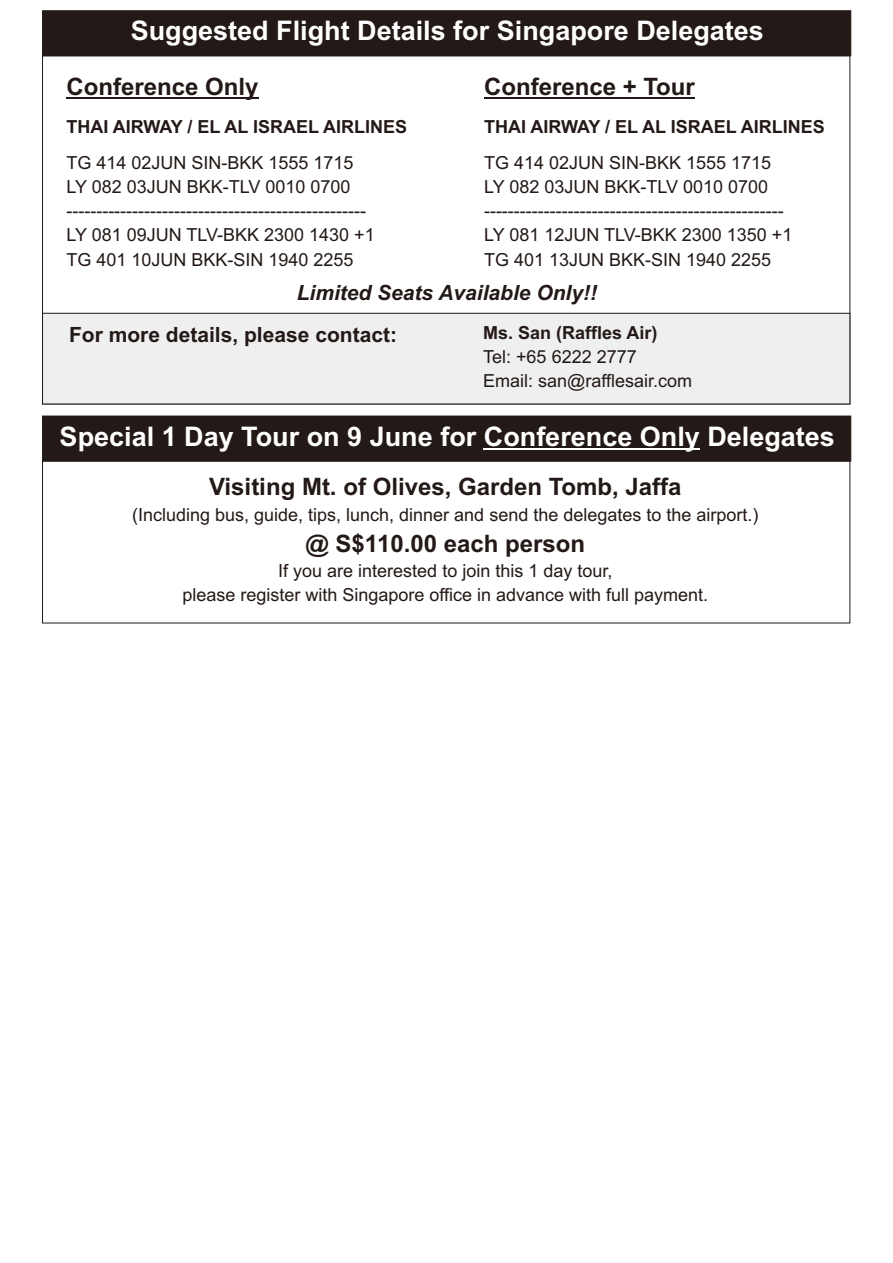
<style>
.page{position:relative;width:893px;height:1263px;background:#fff}
.page>*{position:absolute;margin:0;border:0;box-sizing:border-box;transform-origin:0 0}
.t1{font:700 27px "Arial";color:#fff}
.t2{font:700 24px "Arial";color:#231916}
.t3{font:700 21px "Arial";color:#231916}
.t4{font:italic 700 21px "Arial";color:#231916}
.t5{font:18px/24.2px "Arial";color:#231916}
.t6{font:700 18px "Arial";color:#231916}
</style>
<div class="page">
<div style="left:42px;top:461px;width:808px;height:162px;border:1px solid #231916"></div>
<div style="left:42px;top:10px;width:809px;height:46px;background:#231916"></div>
<hr style="left:66px;top:97px;width:192px;height:1px;background:#231916">
<hr style="left:484px;top:97px;width:211px;height:1px;background:#231916">
<div style="left:42px;top:313px;width:808px;height:91px;background:#efeff0"></div>
<div style="left:42px;top:416px;width:809px;height:45px;background:#231916"></div>
<hr style="left:484px;top:448px;width:216px;height:1px;background:#fff">
<h1 class="t1" style="left:131px;top:21px;width:635px">Suggested Flight Details for Singapore Delegates</h1>
<h2 class="t2" style="left:66px;top:78px;width:194px">Conference Only</h2>
<p class="t6" style="left:66px;top:120px;width:342px">THAI AIRWAY / EL AL ISRAEL AIRLINES</p>
<p class="t5" style="left:66px;top:152px;width:310px">TG 414 02JUN SIN-BKK 1555 1715<br>LY 082 03JUN BKK-TLV 0010 0700 -------------------------------------------------- LY 081 09JUN TLV-BKK 2300 1430 +1<br>TG 401 10JUN BKK-SIN 1940 2255</p>
<h2 class="t2" style="left:484px;top:78px;width:212px">Conference + Tour</h2>
<p class="t6" style="left:484px;top:120px;width:342px">THAI AIRWAY / EL AL ISRAEL AIRLINES</p>
<p class="t5" style="left:484px;top:152px;width:310px">TG 414 02JUN SIN-BKK 1555 1715<br>LY 082 03JUN BKK-TLV 0010 0700 -------------------------------------------------- LY 081 12JUN TLV-BKK 2300 1350 +1<br>TG 401 13JUN BKK-SIN 1940 2255</p>
<p class="t4" style="left:297px;top:285px;width:302px">Limited Seats Available Only!!</p>
<p class="t3" style="left:69px;top:326px;width:329px">For more details, please contact:</p>
<p class="t6" style="left:483px;top:325px;width:176px">Ms. San (Raffles Air)</p>
<p class="t5" style="left:483px;top:346px;width:211px">Tel: +65 6222 2777<br>Email: san@rafflesair.com</p>
<h1 class="t1" style="left:60px;top:426px;width:777px">Special 1 Day Tour on 9 June for Conference Only Delegates</h1>
<h2 class="t2" style="left:209px;top:478px;width:474px">Visiting Mt. of Olives, Garden Tomb, Jaffa</h2>
<p class="t5" style="left:132px;top:504px;width:628px">(Including bus, guide, tips, lunch, dinner and send the delegates to the airport.)</p>
<h2 class="t2" style="left:306px;top:534px;width:281px">@ S$110.00 each person</h2>
<p class="t5" style="left:182px;top:560px;width:527px;text-align:center">If you are interested to join this 1 day tour,<br>please register with Singapore office in advance with full payment.</p>
</div>
